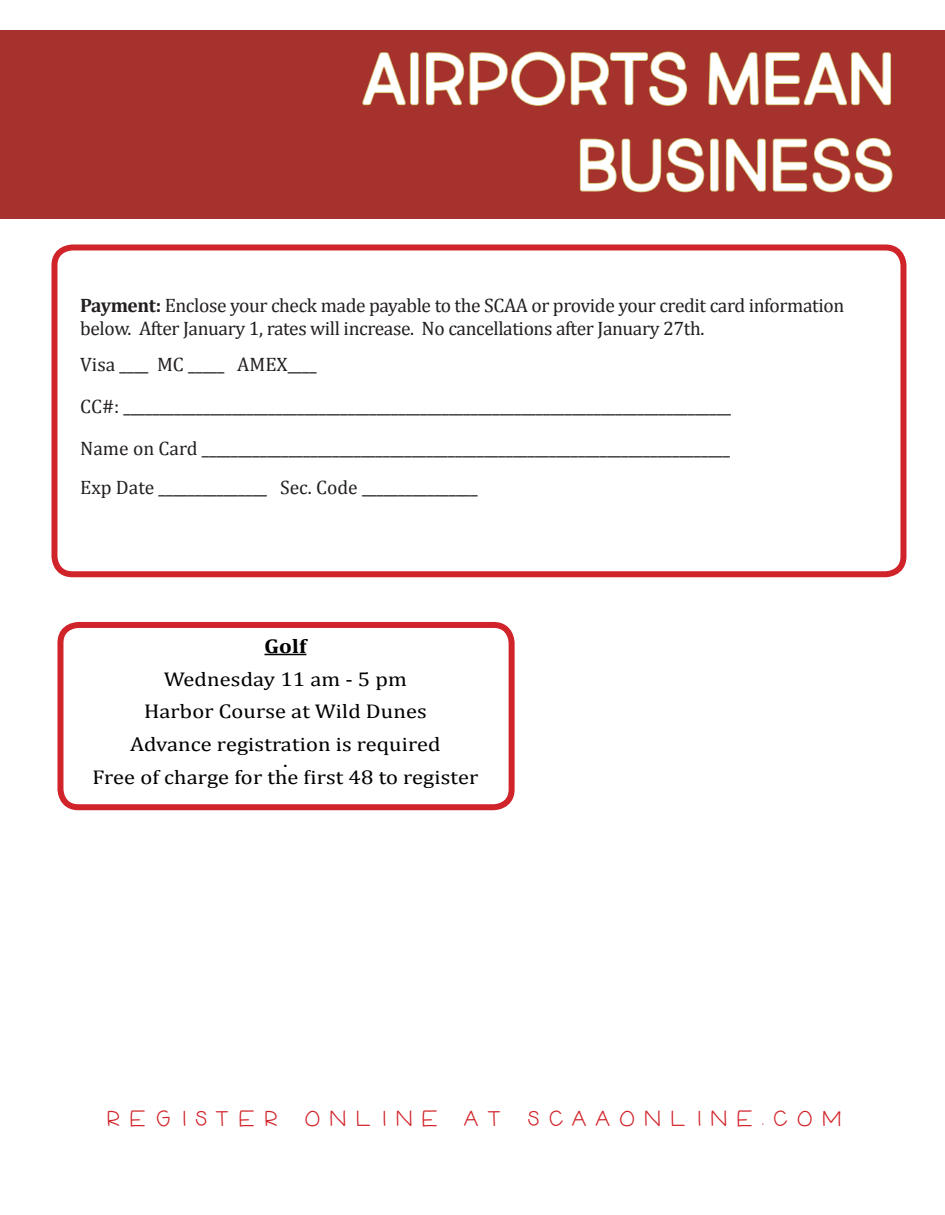
<style>
.page{position:relative;width:945px;height:1215px;background:#fff}
.page>*{position:absolute;margin:0;border:0;box-sizing:border-box;transform-origin:0 0}
.t1{font:72px "Market Fresh";color:#fff}
.t2{font:30px "Hello Engineer";letter-spacing:.28em;color:#d1232a}
.t3{font:19.95px "Cambria";color:#000;scale:1.14 1}
.t4{font:700 19.95px "Cambria";color:#000;scale:1.14 1}
.t5{font:19.5px/23.4px "Cambria";letter-spacing:-.02em;color:#231f20}
.t6{font:19.5px "Cambria";color:#231f20}
.s1{font-weight:700}
</style>
<div class="page">
<div style="left:0;top:30px;width:945px;height:189px;background:#a5322c"></div>
<svg style="left:362px;top:52px;width:44px;height:54px"></svg>
<div style="left:410px;top:52px;width:9px;height:53px;border:2px solid #d4c574;border-radius:2px"></div>
<svg style="left:426px;top:51px;width:262px;height:55px"></svg>
<svg style="left:708px;top:52px;width:183px;height:54px"></svg>
<svg style="left:579px;top:138px;width:126px;height:55px"></svg>
<div style="left:710px;top:139px;width:9px;height:53px;border:2px solid #d4c574;border-radius:2px"></div>
<svg style="left:725px;top:138px;width:168px;height:55px"></svg>
<div style="left:51px;top:244px;width:855px;height:333px;border:6px solid #d1232a;border-radius:18px"></div>
<hr style="left:264px;top:654px;width:42px;height:1px;background:#000">
<div style="left:57px;top:622px;width:458px;height:188px;border:6px solid #d1232a;border-radius:18px"></div>
<p class="t1" style="left:362px;top:27px;width:534px">AIRPORTS MEAN</p>
<p class="t1" style="left:576px;top:113px;width:320px">BUSINESS</p>
<p class="t5" style="left:80px;top:293px;width:766px"><span class="s1">Payment:</span> Enclose your check made payable to the SCAA or provide your credit card information below. After January 1, rates will increase. No cancellations after January 27th.</p>
<p class="t6" style="left:80px;top:353px;width:238px">Visa ____ MC _____ AMEX____</p>
<p class="t5" style="left:80px;top:395px;width:653px">CC#: ____________________________________________________________________________________</p>
<p class="t6" style="left:80px;top:437px;width:651px">Name on Card _________________________________________________________________________</p>
<p class="t6" style="left:80px;top:476px;width:399px">Exp Date _______________ Sec. Code ________________</p>
<p class="t4" style="left:264px;top:633px;width:38px">Golf</p>
<p class="t3" style="left:164px;top:668px;width:216px">Wednesday 11 am - 5 pm</p>
<p class="t3" style="left:144px;top:699px;width:251px">Harbor Course at Wild Dunes</p>
<p class="t3" style="left:130px;top:732px;width:276px">Advance registration is required</p>
<p class="t3" style="left:283px;top:749px;width:7px">.</p>
<p class="t3" style="left:92px;top:765px;width:342px">Free of charge for the first 48 to register</p>
<p class="t2" style="left:104px;top:1106px;width:738px">Register online at scaaonline.com</p>
</div>
